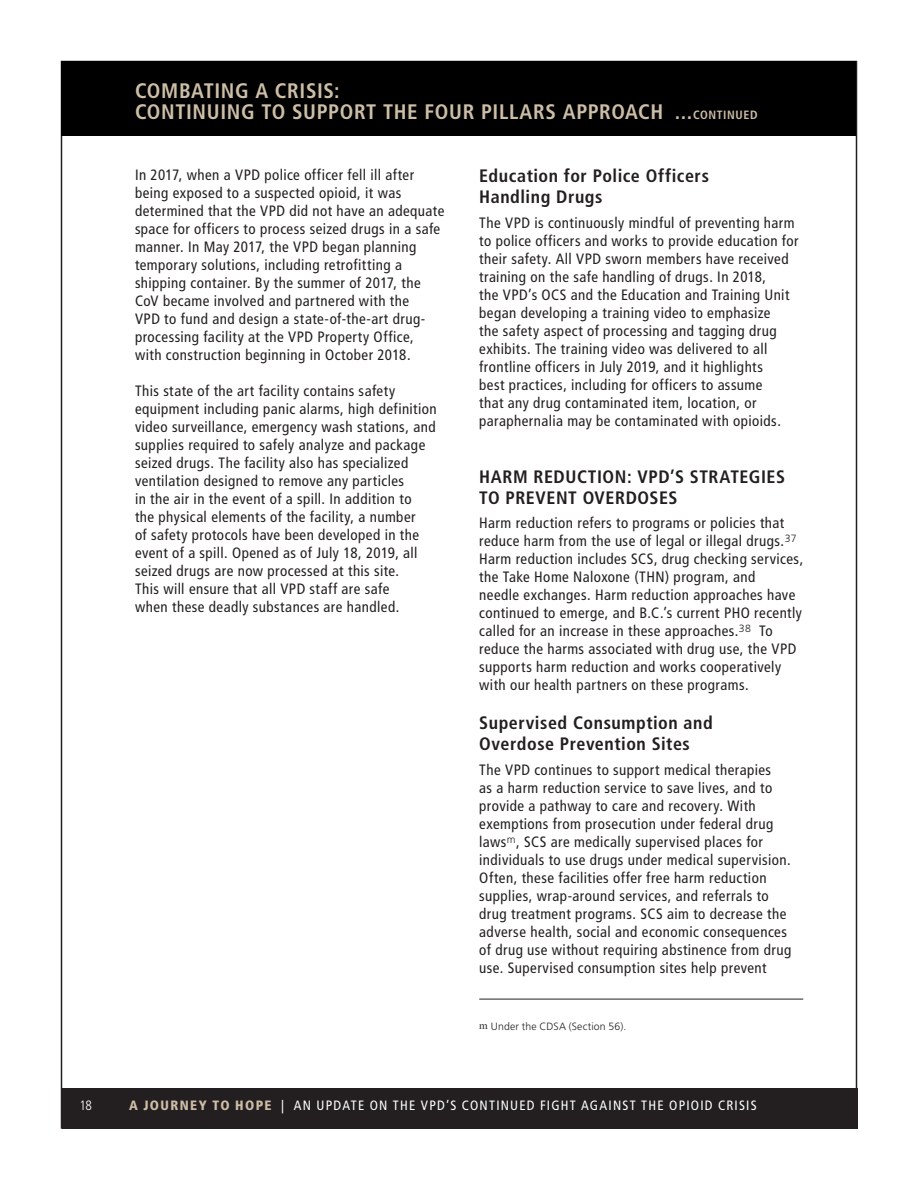
<style>
.page{position:relative;width:918px;height:1188px;background:#fff}
.page>*{position:absolute;margin:0;border:0;box-sizing:border-box;transform-origin:0 0}
.t1{font:700 condensed 21px/21px "Frutiger LT Std";letter-spacing:.03em;color:#cdbea7}
.t2{font:700 condensed 18px/21px "Frutiger LT Std";letter-spacing:.03em;color:#231f20}
.t3{font:condensed 15px/18px "Frutiger LT Std";letter-spacing:.03em;color:#231f20}
.t4{font:condensed 13.5px "Frutiger LT Std";letter-spacing:.09em;color:#fff}
.t5{font:300 condensed 13.5px "Frutiger LT Std";color:#fff}
.t6{font:300 10.5px "Frutiger LT Std";letter-spacing:.015em;color:#231f20}
.s1{font-size:12px}
.s2{font-family:"Sabon LT Std";font-weight:400}
.s3{font-weight:900;color:#cdbea7}
</style>
<div class="page">
<div style="left:62px;top:1089px;width:795px;height:40px;background:#231f20"></div>
<div style="left:62px;top:62px;width:794px;height:74px;background:#000"></div>
<hr style="left:479px;top:999px;width:324px;height:1px;background:#231f20">
<h1 class="t1" style="left:135px;top:80px;width:624px">COMBATING A CRISIS:<br>CONTINUING TO SUPPORT THE FOUR PILLARS APPROACH ...<span class="s1">CONTINUED</span></h1>
<p class="t3" style="left:135px;top:166px;width:311px">In 2017, when a VPD police officer fell ill after being exposed to a suspected opioid, it was determined that the VPD did not have an adequate space for officers to process seized drugs in a safe manner. In May 2017, the VPD began planning temporary solutions, including retrofitting a shipping container. By the summer of 2017, the CoV became involved and partnered with the<br>VPD to fund and design a state-of-the-art drug&shy;processing facility at the VPD Property Office,<br>with construction beginning in October 2018.</p>
<p class="t3" style="left:135px;top:382px;width:303px">This state of the art facility contains safety equipment including panic alarms, high definition video surveillance, emergency wash stations, and supplies required to safely analyze and package seized drugs. The facility also has specialized ventilation designed to remove any particles<br>in the air in the event of a spill. In addition to<br>the physical elements of the facility, a number<br>of safety protocols have been developed in the event of a spill. Opened as of July 18, 2019, all seized drugs are now processed at this site.<br>This will ensure that all VPD staff are safe<br>when these deadly substances are handled.</p>
<p class="t2" style="left:479px;top:165px;width:231px">Education for Police Officers<br>Handling Drugs</p>
<p class="t3" style="left:479px;top:214px;width:321px">The VPD is continuously mindful of preventing harm to police officers and works to provide education for their safety. All VPD sworn members have received training on the safe handling of drugs. In 2018,<br>the VPD’s OCS and the Education and Training Unit began developing a training video to emphasize<br>the safety aspect of processing and tagging drug exhibits. The training video was delivered to all frontline officers in July 2019, and it highlights<br>best practices, including for officers to assume<br>that any drug contaminated item, location, or paraphernalia may be contaminated with opioids.</p>
<p class="t2" style="left:479px;top:466px;width:307px">HARM REDUCTION: VPD’S STRATEGIES<br>TO PREVENT OVERDOSES</p>
<p class="t3" style="left:479px;top:514px;width:326px">Harm reduction refers to programs or policies that reduce harm from the use of legal or illegal drugs.<sup>37<br></sup>Harm reduction includes SCS, drug checking services, the Take Home Naloxone (THN) program, and<br>needle exchanges. Harm reduction approaches have continued to emerge, and B.C.’s current PHO recently called for an increase in these approaches.<sup>38</sup> To reduce the harms associated with drug use, the VPD supports harm reduction and works cooperatively with our health partners on these programs.</p>
<p class="t2" style="left:479px;top:713px;width:235px">Supervised Consumption and<br>Overdose Prevention Sites</p>
<p class="t3" style="left:479px;top:761px;width:314px">The VPD continues to support medical therapies<br>as a harm reduction service to save lives, and to provide a pathway to care and recovery. With exemptions from prosecution under federal drug laws<sup>m</sup>, SCS are medically supervised places for individuals to use drugs under medical supervision.<br>Often, these facilities offer free harm reduction supplies, wrap-around services, and referrals to drug treatment programs. SCS aim to decrease the adverse health, social and economic consequences of drug use without requiring abstinence from drug use. Supervised consumption sites help prevent</p>
<p class="t6" style="left:479px;top:1021px;width:149px"><span class="s2">m</span> Under the CDSA (Section 56).</p>
<p class="t5" style="left:80px;top:1098px;width:14px">18</p>
<p class="t4" style="left:129px;top:1097px;width:629px"><span class="s3">A JOURNEY TO HOPE</span> | AN UPDATE ON THE VPD’S CONTINUED FIGHT AGAINST THE OPIOID CRISIS</p>
</div>
